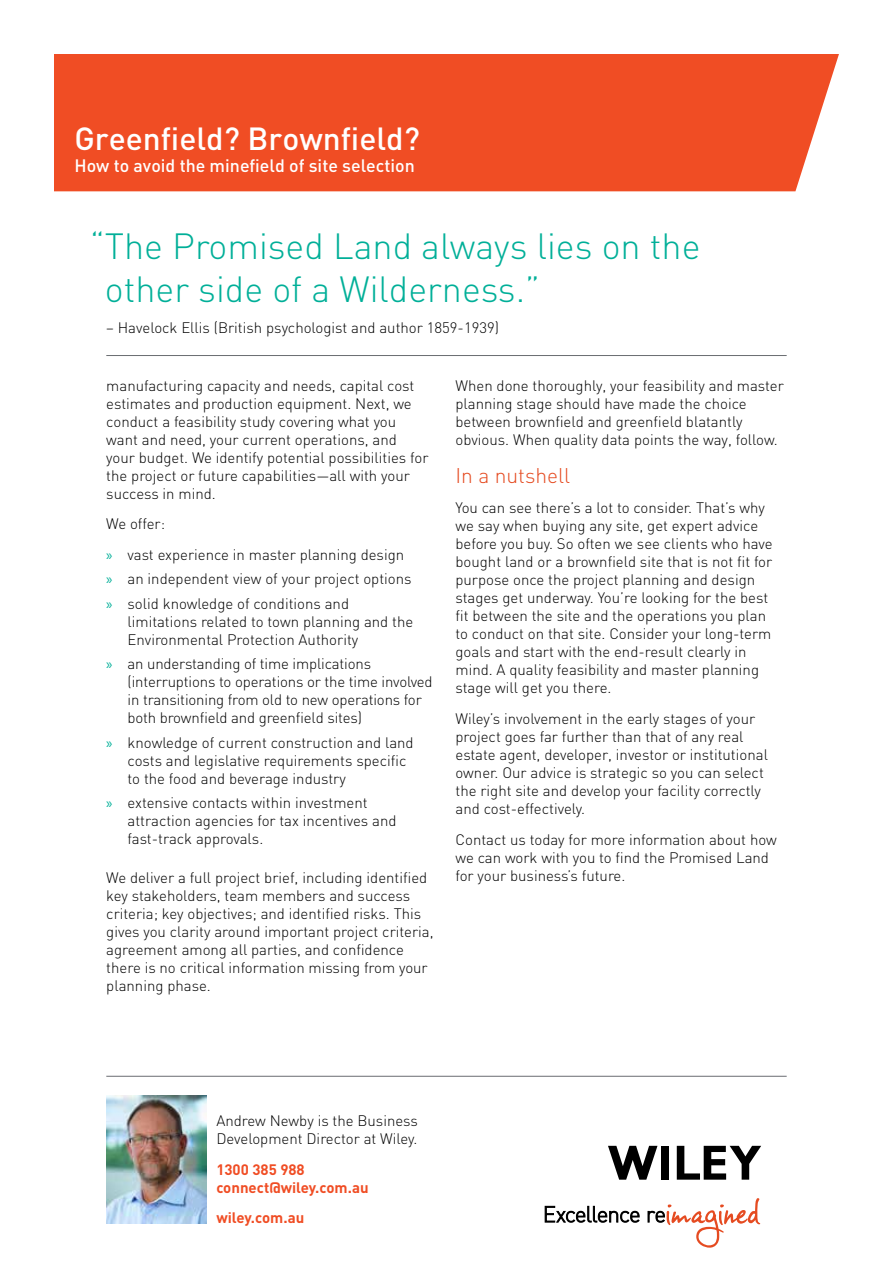
<style>
.page{position:relative;width:893px;height:1263px;background:#fff}
.page>*{position:absolute;margin:0;border:0;box-sizing:border-box;transform-origin:0 0}
.t1{font:300 36px/43.2px "DIN";color:#00af98}
.t2{font:500 31.65px "DIN";color:#fff}
.t3{font:300 21px "DIN";color:#e54b21}
.t4{font:500 17.7px "DIN";color:#fff}
.t5{font:300 15px/18px "DIN";color:#000}
.t6{font:700 15px/18px "DIN";color:#f04d24}
.s1{font-family:"Myriad Pro";font-weight:400;color:#00af98}
</style>
<div class="page">
<div style="left:54px;top:54px;width:785px;height:137px;background:#f04d24"></div>
<img style="left:106px;top:1095px;width:101px;height:128px">
<hr style="left:106px;top:1076px;width:681px;height:1px;background:#696c71">
<hr style="left:106px;top:355px;width:681px;height:1px;background:#696c71">
<div style="left:662px;top:1146px;width:7px;height:34px;background:#000"></div>
<svg style="left:677px;top:1146px;width:84px;height:34px"></svg>
<svg style="left:608px;top:1146px;width:49px;height:34px"></svg>
<svg style="left:545px;top:1198px;width:215px;height:49px"></svg>
<h2 class="t2" style="left:74px;top:119px;width:347px">Greenfield? Brownfield?</h2>
<p class="t4" style="left:74px;top:154px;width:342px">How to avoid the minefield of site selection</p>
<h1 class="t1" style="left:105px;top:224px;width:597px;text-indent:-15px">“The Promised Land always lies on the other side of a Wilderness.”</h1>
<p class="t5" style="left:106px;top:318px;width:394px">– Havelock Ellis (British psychologist and author 1859-1939)</p>
<p class="t5" style="left:106px;top:376px;width:324px">manufacturing capacity and needs, capital cost estimates and production equipment. Next, we conduct a feasibility study covering what you want and need, your current operations, and your budget. We identify potential possibilities for the project or future capabilities—all with your success in mind.</p>
<p class="t5" style="left:106px;top:508px;width:299px;line-height:30.8px">We offer:<br><span class="s1">»</span> vast experience in master planning design</p>
<p class="t5" style="left:106px;top:567px;width:307px;line-height:24.3px"><span class="s1">»</span> an independent view of your project options <span class="s1">»</span> solid knowledge of conditions and</p>
<p class="t5" style="left:128px;top:612px;width:287px">limitations related to town planning and the<br>Environmental Protection Authority</p>
<p class="t5" style="left:128px;top:655px;width:307px;text-indent:-21px"><span class="s1">»</span> an understanding of time implications (interruptions to operations or the time involved in transitioning from old to new operations for both brownfield and greenfield sites)</p>
<p class="t5" style="left:128px;top:733px;width:288px;text-indent:-21px"><span class="s1">»</span> knowledge of current construction and land costs and legislative requirements specific to the food and beverage industry</p>
<p class="t5" style="left:128px;top:793px;width:270px;text-indent:-21px"><span class="s1">»</span> extensive contacts within investment attraction agencies for tax incentives and fast-track approvals.</p>
<p class="t5" style="left:106px;top:869px;width:329px">We deliver a full project brief, including identified key stakeholders, team members and success criteria; key objectives; and identified risks. This gives you clarity around important project criteria, agreement among all parties, and confidence there is no critical information missing from your planning phase.</p>
<p class="t5" style="left:455px;top:376px;width:330px">When done thoroughly, your feasibility and master planning stage should have made the choice between brownfield and greenfield blatantly obvious. When quality data points the way, follow.</p>
<h3 class="t3" style="left:455px;top:462px;width:116px">In a nutshell</h3>
<p class="t5" style="left:455px;top:499px;width:319px">You can see there’s a lot to consider. That’s why we say when buying any site, get expert advice before you buy. So often we see clients who have bought land or a brownfield site that is not fit for purpose once the project planning and design stages get underway. You’re looking for the best fit between the site and the operations you plan to conduct on that site. Consider your long-term goals and start with the end-result clearly in mind. A quality feasibility and master planning stage will get you there.</p>
<p class="t5" style="left:455px;top:709px;width:314px">Wiley’s involvement in the early stages of your project goes far further than that of any real estate agent, developer, investor or institutional owner. Our advice is strategic so you can select the right site and develop your facility correctly and cost-effectively.</p>
<p class="t5" style="left:455px;top:830px;width:323px">Contact us today for more information about how we can work with you to find the Promised Land for your business’s future.</p>
<p class="t5" style="left:216px;top:1111px;width:203px">Andrew Newby is the Business<br>Development Director at Wiley.</p>
<p class="t6" style="left:216px;top:1159px;width:154px">1300 385 988 connect@wiley.com.au</p>
<p class="t6" style="left:216px;top:1208px;width:89px">wiley.com.au</p>
</div>
